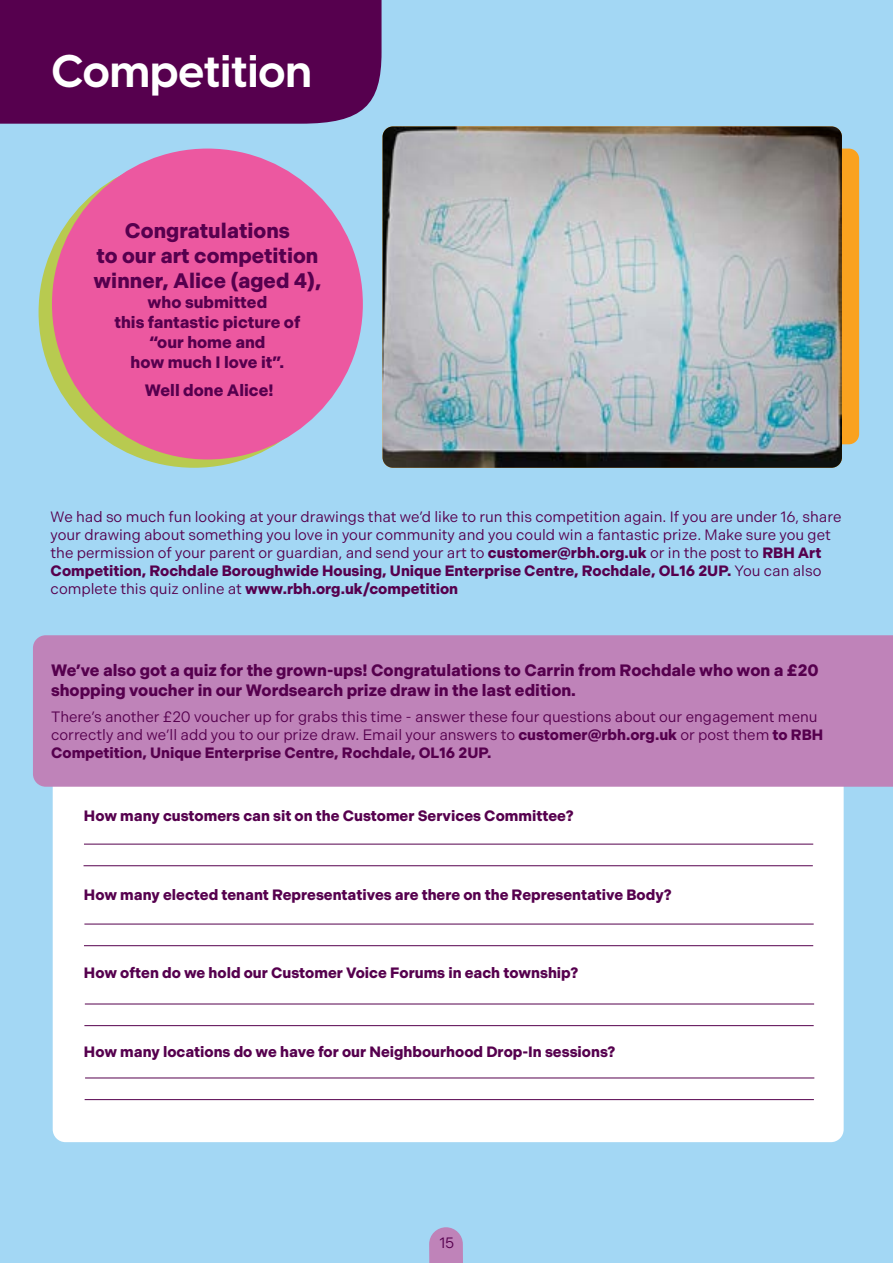
<style>
.page{position:relative;width:893px;height:1263px;background:#a3d7f4}
.page>*{position:absolute;margin:0;border:0;box-sizing:border-box;transform-origin:0 0}
.t1{font:700 45px "Visby CF";color:#fff}
.t2{font:700 21px/25.2px "Indivisible";color:#56004e;text-align:center}
.t3{font:700 16.5px/19.8px "Indivisible";color:#56004e}
.t4{font:15px/18px "Indivisible";color:#56004e}
.t5{font:700 15px "Indivisible";color:#56004e}
.s1{font-weight:700}
</style>
<div class="page">
<div style="left:400px;top:149px;width:459px;height:295px;background:#faa21f;border-radius:10px"></div>
<img style="left:383px;top:126px;width:459px;height:342px">
<div style="left:39px;top:157px;width:310px;height:311px;background:#b8ca50;border-radius:50%"></div>
<div style="left:53px;top:772px;width:791px;height:370px;background:#fff;border-radius:13px"></div>
<div style="left:33px;top:635px;width:860px;height:152px;background:#bf83b9"></div>
<div style="left:0;top:0;width:382px;height:124px;background:#56004e"></div>
<svg style="left:429px;top:1227px;width:34px;height:36px"></svg>
<hr style="left:84px;top:844px;width:729px;height:1px;background:#56004e">
<hr style="left:84px;top:924px;width:730px;height:1px;background:#56004e">
<hr style="left:85px;top:1004px;width:729px;height:1px;background:#56004e">
<hr style="left:85px;top:1077px;width:729px;height:1px;background:#56004e">
<hr style="left:84px;top:865px;width:729px;height:1px;background:#56004e">
<hr style="left:84px;top:945px;width:729px;height:1px;background:#56004e">
<hr style="left:84px;top:1025px;width:730px;height:1px;background:#56004e">
<hr style="left:85px;top:1099px;width:729px;height:1px;background:#56004e">
<div style="left:52px;top:149px;width:311px;height:310px;background:#ec58a0;border-radius:50%"></div>
<h1 class="t1" style="left:51px;top:36px;width:262px">Competition</h1>
<h2 class="t2" style="left:94px;top:218px;width:229px">Congratulations<br>to our art competition winner, Alice (aged 4),</h2>
<p class="t3" style="left:114px;top:293px;width:187px;text-align:center">who submitted<br>this fantastic picture of “our home and<br>how much I love it”.</p>
<p class="t3" style="left:145px;top:380px;width:130px">Well done Alice!</p>
<p class="t4" style="left:51px;top:508px;width:792px">We had so much fun looking at your drawings that we’d like to run this competition again. If you are under 16, share your drawing about something you love in your community and you could win a fantastic prize. Make sure you get the permission of your parent or guardian, and send your art to <span class="s1">customer@rbh.org.uk</span> or in the post to <span class="s1">RBH Art Competition, Rochdale Boroughwide Housing, Unique Enterprise Centre, Rochdale, OL16 2UP.</span> You can also complete this quiz online at <span class="s1">www.rbh.org.uk/competition</span></p>
<p class="t3" style="left:51px;top:660px;width:769px">We’ve also got a quiz for the grown-ups! Congratulations to Carrin from Rochdale who won a £20 shopping voucher in our Wordsearch prize draw in the last edition.</p>
<p class="t4" style="left:51px;top:708px;width:774px">There’s another £20 voucher up for grabs this time - answer these four questions about our engagement menu correctly and we’ll add you to our prize draw. Email your answers to <span class="s1">customer@rbh.org.uk</span> or post them <span class="s1">to RBH<br>Competition, Unique Enterprise Centre, Rochdale, OL16 2UP.</span></p>
<p class="t5" style="left:84px;top:807px;width:491px">How many customers can sit on the Customer Services Committee?</p>
<p class="t5" style="left:84px;top:886px;width:589px">How many elected tenant Representatives are there on the Representative Body?</p>
<p class="t5" style="left:84px;top:964px;width:496px">How often do we hold our Customer Voice Forums in each township?</p>
<p class="t5" style="left:84px;top:1043px;width:533px">How many locations do we have for our Neighbourhood Drop-In sessions?</p>
<p class="t4" style="left:439px;top:1234px;width:16px">15</p>
</div>
